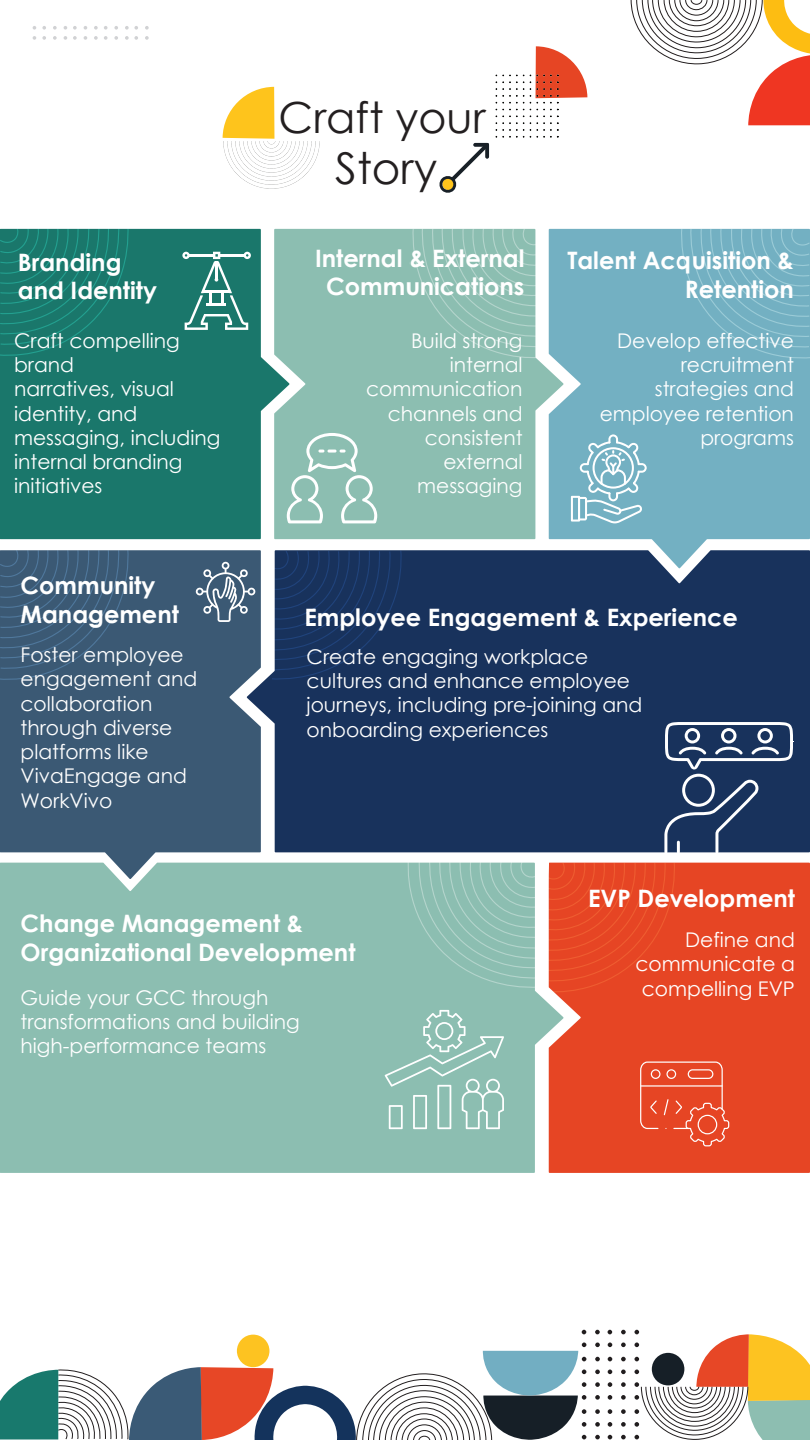
<style>
.page{position:relative;width:810px;height:1440px;background:#fff}
.page>*{position:absolute;margin:0;border:0;box-sizing:border-box;transform-origin:0 0}
.t1{font:43.72px "Century Gothic";color:#231f20}
.t2{font:42.9px "Century Gothic";color:#231f20}
.t3{font:700 24px/28.8px "Century Gothic";color:#fff}
.t4{font:20.25px/24.3px "Century Gothic";color:#fff}
</style>
<div class="page">
<img style="left:223px;top:141px;width:97px;height:48px">
<svg style="left:223px;top:87px;width:51px;height:52px"></svg>
<svg style="left:536px;top:46px;width:51px;height:52px"></svg>
<img style="left:495px;top:74px;width:64px;height:64px">
<svg style="left:439px;top:143px;width:50px;height:50px"></svg>
<svg style="left:485px;top:143px;width:4px;height:16px"></svg>
<svg style="left:473px;top:143px;width:16px;height:4px"></svg>
<div style="left:237px;top:1335px;width:32px;height:32px;background:#fdc321;border-radius:50%"></div>
<svg style="left:582px;top:1330px;width:4px;height:4px"></svg>
<svg style="left:595px;top:1330px;width:5px;height:4px"></svg>
<svg style="left:608px;top:1330px;width:4px;height:4px"></svg>
<svg style="left:621px;top:1330px;width:5px;height:4px"></svg>
<svg style="left:595px;top:1343px;width:5px;height:4px"></svg>
<svg style="left:608px;top:1343px;width:4px;height:4px"></svg>
<svg style="left:621px;top:1343px;width:5px;height:4px"></svg>
<svg style="left:595px;top:1357px;width:5px;height:4px"></svg>
<svg style="left:608px;top:1357px;width:4px;height:4px"></svg>
<svg style="left:621px;top:1357px;width:5px;height:4px"></svg>
<svg style="left:595px;top:1370px;width:5px;height:4px"></svg>
<svg style="left:608px;top:1370px;width:4px;height:4px"></svg>
<svg style="left:621px;top:1370px;width:5px;height:4px"></svg>
<svg style="left:595px;top:1382px;width:5px;height:5px"></svg>
<svg style="left:608px;top:1382px;width:4px;height:5px"></svg>
<svg style="left:621px;top:1382px;width:5px;height:5px"></svg>
<svg style="left:595px;top:1395px;width:5px;height:5px"></svg>
<svg style="left:608px;top:1395px;width:4px;height:5px"></svg>
<svg style="left:621px;top:1395px;width:5px;height:5px"></svg>
<svg style="left:595px;top:1409px;width:5px;height:5px"></svg>
<svg style="left:608px;top:1409px;width:4px;height:5px"></svg>
<svg style="left:621px;top:1409px;width:5px;height:5px"></svg>
<svg style="left:595px;top:1422px;width:5px;height:5px"></svg>
<svg style="left:608px;top:1422px;width:4px;height:5px"></svg>
<svg style="left:621px;top:1422px;width:5px;height:5px"></svg>
<svg style="left:0;top:1343px;width:586px;height:97px"></svg>
<svg style="left:595px;top:1435px;width:5px;height:4px"></svg>
<svg style="left:608px;top:1435px;width:4px;height:4px"></svg>
<svg style="left:621px;top:1435px;width:5px;height:4px"></svg>
<svg style="left:635px;top:1330px;width:175px;height:110px"></svg>
<svg style="left:631px;top:0;width:179px;height:125px"></svg>
<svg style="left:42px;top:26px;width:4px;height:4px"></svg>
<svg style="left:53px;top:26px;width:4px;height:4px"></svg>
<svg style="left:33px;top:36px;width:3px;height:4px"></svg>
<svg style="left:42px;top:36px;width:4px;height:4px"></svg>
<svg style="left:53px;top:36px;width:4px;height:4px"></svg>
<svg style="left:64px;top:36px;width:3px;height:4px"></svg>
<svg style="left:73px;top:26px;width:4px;height:4px"></svg>
<svg style="left:73px;top:36px;width:4px;height:4px"></svg>
<svg style="left:84px;top:36px;width:3px;height:4px"></svg>
<svg style="left:94px;top:26px;width:4px;height:4px"></svg>
<svg style="left:114px;top:26px;width:4px;height:4px"></svg>
<svg style="left:94px;top:36px;width:4px;height:4px"></svg>
<svg style="left:104px;top:36px;width:3px;height:4px"></svg>
<svg style="left:114px;top:36px;width:4px;height:4px"></svg>
<svg style="left:125px;top:26px;width:13px;height:4px"></svg>
<svg style="left:145px;top:26px;width:4px;height:4px"></svg>
<svg style="left:125px;top:36px;width:13px;height:4px"></svg>
<svg style="left:145px;top:36px;width:4px;height:4px"></svg>
<div style="left:549px;top:229px;width:261px;height:321px;background:#73b0c2"></div>
<div style="left:563px;top:863px;width:247px;height:310px;background:#e64524"></div>
<div style="left:0;top:550px;width:261px;height:313px;background:#3b5974"></div>
<svg style="left:289px;top:229px;width:274px;height:310px;background:#91c1b6"></svg>
<div style="left:247px;top:550px;width:563px;height:302px;background:#18325c"></div>
<div style="left:0;top:863px;width:563px;height:310px;background:#8cbeb1"></div>
<svg style="left:0;top:550px;width:129px;height:130px;background:#3d5c78"></svg>
<svg style="left:546px;top:863px;width:129px;height:129px;background:#e74b29"></svg>
<svg style="left:0;top:229px;width:289px;height:310px;background:#2d8277"></svg>
<svg style="left:0;top:228px;width:129px;height:128px;background:#1c7b6f"></svg>
<svg style="left:412px;top:228px;width:130px;height:130px;background:#95c3b7"></svg>
<svg style="left:681px;top:229px;width:129px;height:129px;background:#76b2c3"></svg>
<svg style="left:272px;top:551px;width:130px;height:129px;background:#1e3862"></svg>
<svg style="left:408px;top:862px;width:130px;height:126px;background:#92c1b5"></svg>
<svg style="left:182px;top:252px;width:69px;height:78px"></svg>
<svg style="left:287px;top:433px;width:90px;height:90px;background:#9fc9be"></svg>
<svg style="left:571px;top:434px;width:76px;height:89px;background:#90c0ce"></svg>
<svg style="left:196px;top:562px;width:59px;height:60px;background:#647c91"></svg>
<svg style="left:664px;top:722px;width:129px;height:131px;background:#3b5175"></svg>
<svg style="left:385px;top:1010px;width:119px;height:119px;background:#9bc6bb"></svg>
<svg style="left:639px;top:1061px;width:91px;height:86px;background:#e8583b"></svg>
<h2 class="t2" style="left:279px;top:87px;width:209px">Craft your</h2>
<p class="t3" style="left:18px;top:246px;width:141px">Branding and Identity</p>
<p class="t4" style="left:14px;top:328px;width:208px">Craft compelling brand<br>narratives, visual identity, and messaging, including internal branding initiatives</p>
<p class="t3" style="left:21px;top:570px;width:160px">Community<br>Management</p>
<p class="t4" style="left:21px;top:642px;width:178px">Foster employee engagement and collaboration through diverse platforms like<br>VivaEngage and<br>WorkVivo</p>
<h1 class="t1" style="left:335px;top:138px;width:103px">Story</h1>
<p class="t3" style="left:315px;top:242px;width:211px;text-align:center">Internal &amp; External<br>Communications</p>
<p class="t4" style="left:366px;top:328px;width:158px;text-align:right">Build strong internal communication channels and consistent external messaging</p>
<p class="t3" style="left:567px;top:245px;width:228px;text-align:right">Talent Acquisition &amp;<br>Retention</p>
<p class="t4" style="left:600px;top:328px;width:196px;text-align:right">Develop effective recruitment strategies and employee retention programs</p>
<p class="t3" style="left:304px;top:602px;width:435px">Employee Engagement &amp; Experience</p>
<p class="t4" style="left:307px;top:644px;width:337px">Create engaging workplace cultures and enhance employee journeys, including pre-joining and onboarding experiences</p>
<p class="t3" style="left:21px;top:908px;width:337px">Change Management &amp;<br>Organizational Development</p>
<p class="t4" style="left:21px;top:985px;width:281px">Guide your GCC through transformations and building high-performance teams</p>
<p class="t3" style="left:588px;top:882px;width:208px">EVP Development</p>
<p class="t4" style="left:636px;top:927px;width:161px;text-align:right">Define and communicate a compelling EVP</p>
</div>
